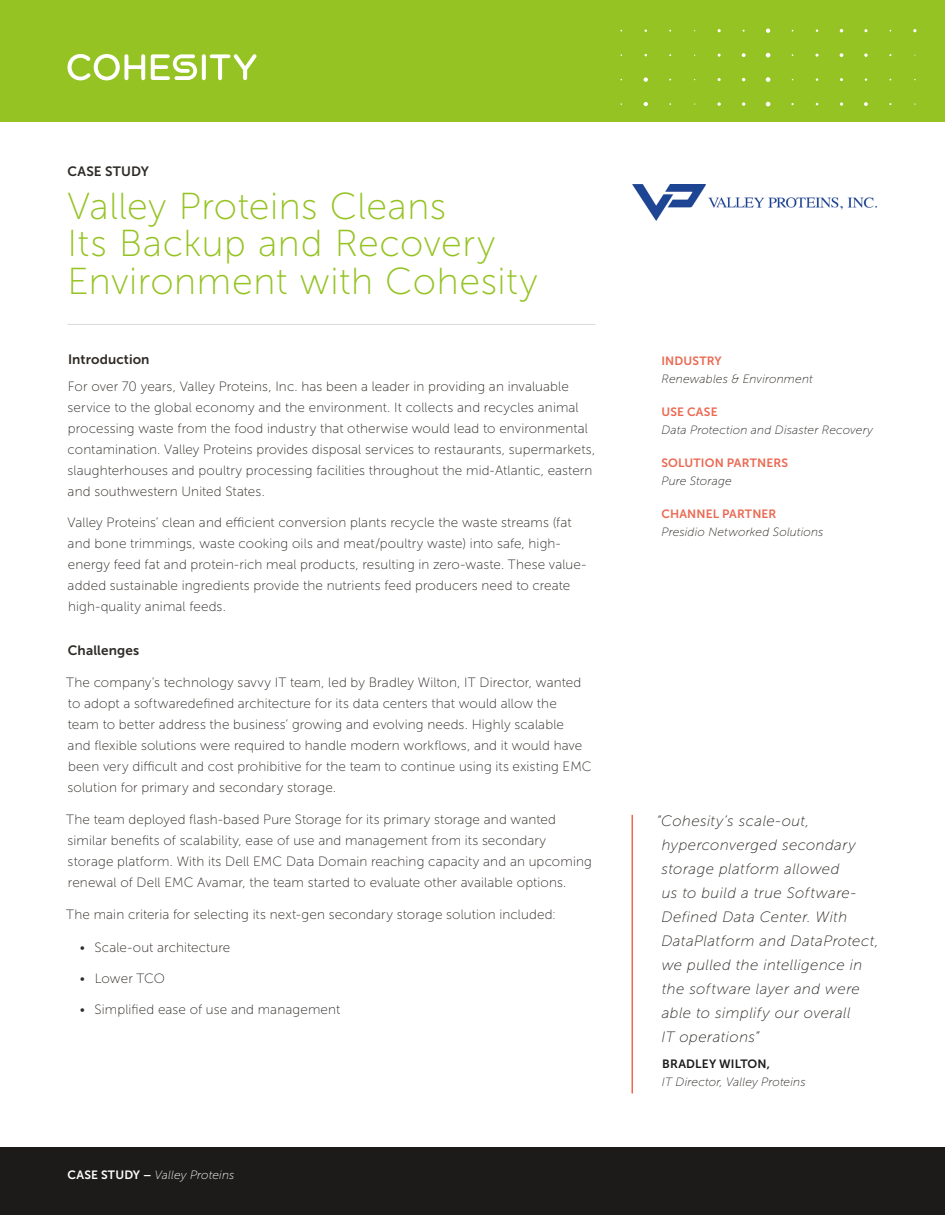
<style>
.page{position:relative;width:945px;height:1215px;background:#fff}
.page>*{position:absolute;margin:0;border:0;box-sizing:border-box;transform-origin:0 0}
.H1_-_Green{font:37.5px/37.5px "Museo Sans 100";letter-spacing:.01em;color:#95c323}
.t1{font:italic 15px/24px "Museo Sans 100";letter-spacing:.025em;color:#2e2a26}
.Body_Copy_-_Paragrap{font:13.5px/21px "Museo Sans 100";letter-spacing:.01em;color:#2e2a26}
.Subhead{font:13.5px "Museo Sans 700";letter-spacing:.01em;color:#2e2a26}
.Body_Copy_-_Paragrap-2{font:13.5px "Museo Sans 700";letter-spacing:.01em;color:#2e2a26}
.Subhead_2_-_Salmon{font:italic 12px "Museo Sans 100";letter-spacing:.01em;color:#2e2a26}
.Feature_-_Body_Copy{font:italic 12px "Museo Sans 100";letter-spacing:.01em;color:#2e2a26}
.Subhead_2_-_Salmon-2{font:12px "Museo Sans 700";letter-spacing:.01em;color:#eb6952}
.t2{font:italic 12px "Museo Sans 100";letter-spacing:.005em;color:#fff}
.Quote_Author{font:12px "Museo Sans 700";letter-spacing:.01em;color:#1c1b1a}
.s1{font-family:"Museo Sans 700";font-style:normal}
</style>
<div class="page">
<div style="left:0;top:0;width:945px;height:122px;background:#95c323"></div>
<svg style="left:67px;top:54px;width:78px;height:26px"></svg>
<svg style="left:202px;top:54px;width:4px;height:26px"></svg>
<svg style="left:210px;top:54px;width:47px;height:26px"></svg>
<svg style="left:151px;top:54px;width:46px;height:26px"></svg>
<div style="left:0;top:1148px;width:945px;height:67px;background:#1c1b1a"></div>
<hr style="left:632px;top:815px;width:1px;height:278px;background:#eb6952">
<svg style="left:766px;top:28px;width:4px;height:5px"></svg>
<svg style="left:864px;top:53px;width:4px;height:4px"></svg>
<svg style="left:766px;top:53px;width:4px;height:4px"></svg>
<svg style="left:840px;top:53px;width:3px;height:4px"></svg>
<svg style="left:742px;top:53px;width:4px;height:4px"></svg>
<svg style="left:766px;top:77px;width:4px;height:5px"></svg>
<svg style="left:644px;top:77px;width:4px;height:5px"></svg>
<svg style="left:766px;top:102px;width:4px;height:4px"></svg>
<svg style="left:840px;top:102px;width:3px;height:4px"></svg>
<svg style="left:717px;top:102px;width:4px;height:4px"></svg>
<svg style="left:644px;top:102px;width:4px;height:4px"></svg>
<svg style="left:742px;top:102px;width:3px;height:4px"></svg>
<svg style="left:864px;top:102px;width:4px;height:4px"></svg>
<hr style="left:68px;top:324px;width:528px;height:1px;background:#d9d9d7">
<img style="left:632px;top:184px;width:245px;height:37px">
<p class="Subhead" style="left:68px;top:163px;width:83px">CASE STUDY</p>
<p class="H1_-_Green" style="left:68px;top:187px;width:472px">Valley Proteins Cleans<br>Its Backup and Recovery<br>Environment with Cohesity</p>
<p class="Subhead" style="left:68px;top:352px;width:83px">Introduction</p>
<p class="Body_Copy_-_Paragrap" style="left:68px;top:376px;width:529px">For over 70 years, Valley Proteins, Inc. has been a leader in providing an invaluable service to the global economy and the environment. It collects and recycles animal processing waste from the food industry that otherwise would lead to environmental contamination. Valley Proteins provides disposal services to restaurants, supermarkets, slaughterhouses and poultry processing facilities throughout the mid-Atlantic, eastern and southwestern United States.</p>
<p class="Body_Copy_-_Paragrap" style="left:68px;top:512px;width:520px">Valley Proteins’ clean and efficient conversion plants recycle the waste streams (fat and bone trimmings, waste cooking oils and meat/poultry waste) into safe, high&shy;energy feed fat and protein-rich meal products, resulting in zero-waste. These value&shy;added sustainable ingredients provide the nutrients feed producers need to create high-quality animal feeds.</p>
<p class="Body_Copy_-_Paragrap-2" style="left:68px;top:643px;width:73px">Challenges</p>
<p class="Body_Copy_-_Paragrap" style="left:66px;top:672px;width:527px">The company’s technology savvy IT team, led by Bradley Wilton, IT Director, wanted to adopt a softwaredefined architecture for its data centers that would allow the<br>team to better address the business’ growing and evolving needs. Highly scalable<br>and flexible solutions were required to handle modern workflows, and it would have been very difficult and cost prohibitive for the team to continue using its existing EMC solution for primary and secondary storage.</p>
<p class="Body_Copy_-_Paragrap" style="left:66px;top:809px;width:527px">The team deployed flash-based Pure Storage for its primary storage and wanted similar benefits of scalability, ease of use and management from its secondary storage platform. With its Dell EMC Data Domain reaching capacity and an upcoming renewal of Dell EMC Avamar, the team started to evaluate other available options.</p>
<p class="Body_Copy_-_Paragrap" style="left:66px;top:904px;width:491px">The main criteria for selecting its next-gen secondary storage solution included:</p>
<p class="Body_Copy_-_Paragrap" style="left:80px;top:937px;width:152px">• Scale-out architecture</p>
<p class="Body_Copy_-_Paragrap" style="left:80px;top:968px;width:87px">• Lower TCO</p>
<p class="Body_Copy_-_Paragrap" style="left:80px;top:999px;width:262px">• Simplified ease of use and management</p>
<p class="t2" style="left:68px;top:1169px;width:168px"><span class="s1">CASE STUDY –</span> Valley Proteins</p>
<p class="Subhead_2_-_Salmon-2" style="left:662px;top:354px;width:62px">INDUSTRY</p>
<p class="Subhead_2_-_Salmon" style="left:662px;top:373px;width:153px">Renewables &amp; Environment</p>
<p class="Subhead_2_-_Salmon-2" style="left:662px;top:405px;width:58px">USE CASE</p>
<p class="Feature_-_Body_Copy" style="left:662px;top:424px;width:213px">Data Protection and Disaster Recovery</p>
<p class="Subhead_2_-_Salmon-2" style="left:662px;top:456px;width:128px">SOLUTION PARTNERS</p>
<p class="Subhead_2_-_Salmon" style="left:662px;top:475px;width:72px">Pure Storage</p>
<p class="Subhead_2_-_Salmon-2" style="left:662px;top:507px;width:117px">CHANNEL PARTNER</p>
<p class="Subhead_2_-_Salmon" style="left:662px;top:526px;width:164px">Presidio Networked Solutions</p>
<p class="t1" style="left:661px;top:809px;width:219px;text-indent:-5px">“Cohesity’s scale-out, hyperconverged secondary storage platform allowed<br>us to build a true Software-<br>Defined Data Center. With<br>DataPlatform and DataProtect, we pulled the intelligence in the software layer and were able to simplify our overall<br>IT operations”</p>
<p class="Quote_Author" style="left:662px;top:1057px;width:109px">BRADLEY WILTON,</p>
<p class="Feature_-_Body_Copy" style="left:662px;top:1075px;width:145px">IT Director, Valley Proteins</p>
</div>
